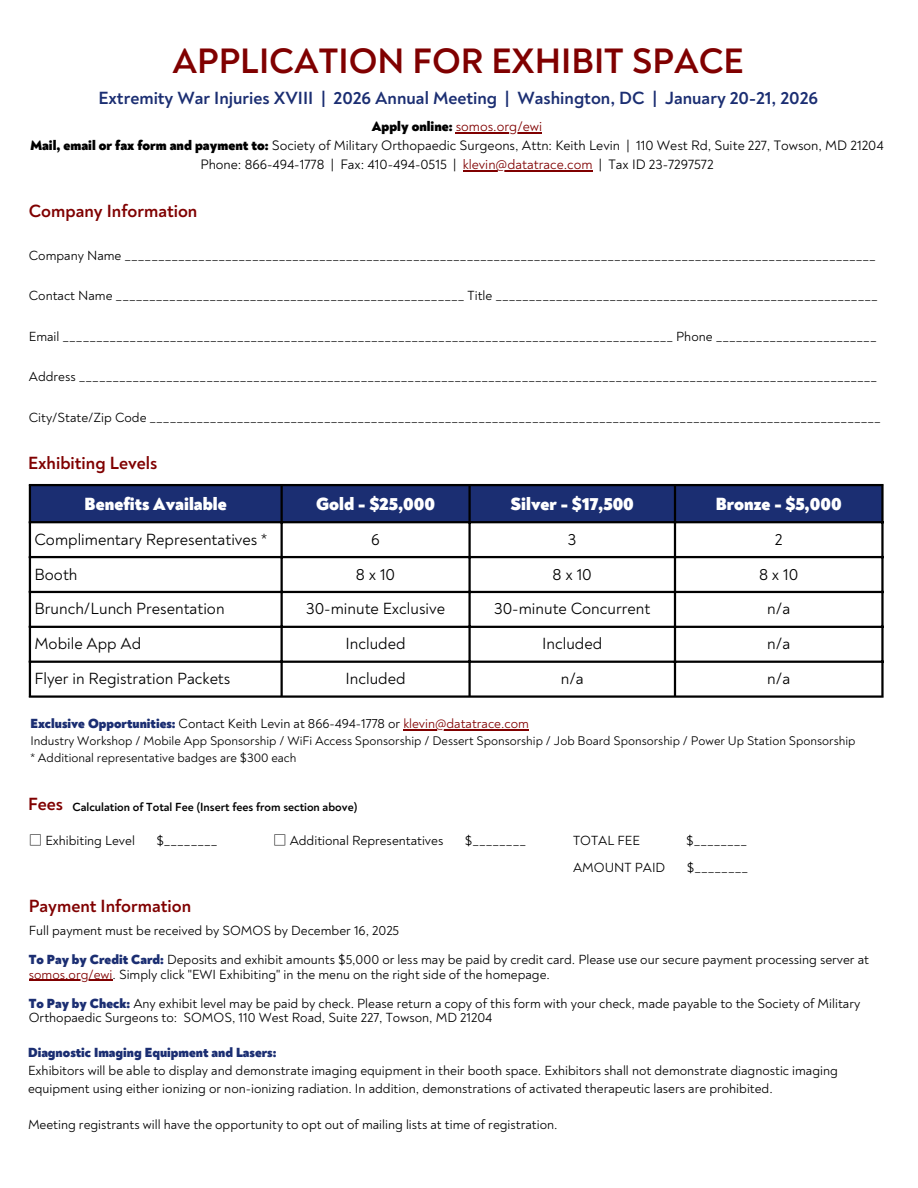
<style>
.page{position:relative;width:918px;height:1188px;background:#fff}
.page>*{position:absolute;margin:0;border:0;box-sizing:border-box;transform-origin:0 0}
.t1{font:700 36px "Noah";color:#800000}
.t2{font:700 18px "Noah";color:#1b2e72}
.t3{font:900 18px "Noah";color:#fff}
.t4{font:700 18px "Noah";color:#800000}
.t5{font:16.5px "Noah";color:#000}
.t6{font:13.95px/19.2px "Noah";color:#000}
.t7{font:13.95px "Noah";color:#800000}
.t8{font:13.5px/18px "Noah";color:#000}
.t9{font:12.75px/17px "Noah";color:#000}
.t10{font:700 12px "Noah";color:#000}
.s1{font-weight:900;color:#000}
.s2{font-weight:900}
.s3{color:#000}
.s4{font-weight:900;color:#1b2e72}
.s5{color:#800000}
.s6{font-family:"Noto Sans CJ Ksc"}
</style>
<div class="page">
<div style="left:31px;top:486px;width:850px;height:35px;background:#1b2e72"></div>
<hr style="left:29px;top:486px;width:2px;height:209px;background:#000">
<hr style="left:281px;top:486px;width:2px;height:209px;background:#000">
<hr style="left:468px;top:486px;width:3px;height:209px;background:#000">
<hr style="left:674px;top:486px;width:2px;height:209px;background:#000">
<hr style="left:881px;top:486px;width:3px;height:209px;background:#000">
<hr style="left:29px;top:484px;width:855px;height:2px;background:#000">
<hr style="left:29px;top:521px;width:855px;height:2px;background:#000">
<hr style="left:29px;top:556px;width:855px;height:2px;background:#000">
<hr style="left:29px;top:591px;width:855px;height:2px;background:#000">
<hr style="left:29px;top:626px;width:855px;height:2px;background:#000">
<hr style="left:29px;top:661px;width:855px;height:2px;background:#000">
<hr style="left:29px;top:695px;width:855px;height:3px;background:#000">
<hr style="left:456px;top:132px;width:86px;height:1px;background:#800000">
<hr style="left:463px;top:170px;width:130px;height:2px;background:#800000">
<hr style="left:29px;top:980px;width:84px;height:1px;background:#800000">
<hr style="left:403px;top:729px;width:126px;height:1px;background:#800000">
<p class="t1" style="left:173px;top:39px;width:573px">APPLICATION FOR EXHIBIT SPACE</p>
<p class="t2" style="left:98px;top:87px;width:721px">Extremity War Injuries XVIII | 2026 Annual Meeting | Washington, DC | January 20-21, 2026</p>
<p class="t7" style="left:372px;top:118px;width:172px"><span class="s1">Apply online:</span> somos.org/ewi</p>
<p class="t6" style="left:200px;top:136px;width:685px;text-indent:-170px"><span class="s2">Mail, email or fax form and payment to:</span> Society of Military Orthopaedic Surgeons, Attn: Keith Levin | 110 West Rd, Suite 227, Towson, MD 21204<br>Phone: 866-494-1778 | Fax: 410-494-0515 |</p>
<p class="t7" style="left:463px;top:156px;width:252px">klevin@datatrace.com <span class="s3">| Tax ID 23-7297572</span></p>
<p class="t4" style="left:29px;top:200px;width:170px">Company Information</p>
<p class="t8" style="left:29px;top:246px;width:849px">Company Name ________________________________________________________________________________________________________________</p>
<p class="t8" style="left:29px;top:287px;width:851px">Contact Name ____________________________________________________ Title _________________________________________________________</p>
<p class="t8" style="left:29px;top:327px;width:849px">Email ___________________________________________________________________________________________ Phone ________________________</p>
<p class="t8" style="left:29px;top:368px;width:850px">Address _______________________________________________________________________________________________________________________</p>
<h4 class="t8" style="left:29px;top:408px;width:854px">City/State/Zip Code _____________________________________________________________________________________________________________</h4>
<h2 class="t4" style="left:28px;top:452px;width:131px">Exhibiting Levels</h2>
<h1 class="t3" style="left:85px;top:493px;width:144px">Benefits Available</h1>
<h2 class="t3" style="left:316px;top:493px;width:120px">Gold - $25,000</h2>
<h4 class="t3" style="left:511px;top:493px;width:125px">Silver - $17,500</h4>
<h2 class="t3" style="left:716px;top:493px;width:127px">Bronze - $5,000</h2>
<h4 class="t5" style="left:34px;top:529px;width:234px">Complimentary Representatives *</h4>
<h4 class="t5" style="left:371px;top:529px;width:10px">6</h4>
<h4 class="t5" style="left:568px;top:529px;width:10px">3</h4>
<h4 class="t5" style="left:775px;top:529px;width:9px">2</h4>
<h4 class="t5" style="left:34px;top:564px;width:45px">Booth</h4>
<h2 class="t5" style="left:356px;top:564px;width:41px">8x10</h2>
<p class="t5" style="left:553px;top:564px;width:41px">8x10</p>
<p class="t5" style="left:759px;top:564px;width:41px">8x10</p>
<p class="t5" style="left:34px;top:599px;width:192px">Brunch/Lunch Presentation</p>
<p class="t5" style="left:306px;top:599px;width:141px">30-minute Exclusive</p>
<p class="t5" style="left:494px;top:599px;width:158px">30-minute Concurrent</p>
<p class="t5" style="left:767px;top:599px;width:25px">n/a</p>
<p class="t5" style="left:34px;top:634px;width:108px">Mobile App Ad</p>
<p class="t5" style="left:346px;top:634px;width:62px">Included</p>
<p class="t5" style="left:542px;top:634px;width:62px">Included</p>
<p class="t5" style="left:767px;top:634px;width:25px">n/a</p>
<p class="t5" style="left:34px;top:669px;width:198px">Flyer in Registration Packets</p>
<p class="t5" style="left:346px;top:669px;width:62px">Included</p>
<p class="t5" style="left:561px;top:669px;width:25px">n/a</p>
<p class="t5" style="left:767px;top:669px;width:25px">n/a</p>
<h4 class="t8" style="left:30px;top:715px;width:500px"><span class="s4">Exclusive Opportunities:</span> Contact Keith Levin at 866-494-1778 or <span class="s5">klevin@datatrace.com</span></h4>
<h4 class="t9" style="left:30px;top:733px;width:827px">Industry Workshop / Mobile App Sponsorship / WiFi Access Sponsorship / Dessert Sponsorship / Job Board Sponsorship / Power Up Station Sponsorship * Additional representative badges are $300 each</h4>
<h4 class="t10" style="left:72px;top:800px;width:287px">Calculation of Total Fee (Insert fees from section above)</h4>
<h4 class="t8" style="left:29px;top:832px;width:108px"><span class="s6">□</span> Exhibiting Level</h4>
<h4 class="t8" style="left:156px;top:832px;width:62px">$________</h4>
<p class="t8" style="left:573px;top:832px;width:68px">TOTAL FEE</p>
<p class="t8" style="left:686px;top:832px;width:63px">$________</p>
<p class="t8" style="left:573px;top:859px;width:94px">AMOUNT PAID</p>
<p class="t8" style="left:687px;top:859px;width:63px">$________</p>
<h2 class="t4" style="left:28px;top:793px;width:36px">Fees</h2>
<p class="t8" style="left:273px;top:832px;width:172px"><span class="s6">□</span> Additional Representatives</p>
<p class="t8" style="left:465px;top:832px;width:63px">$________</p>
<p class="t4" style="left:29px;top:895px;width:164px">Payment Information</p>
<h4 class="t8" style="left:29px;top:921px;width:372px">Full payment must be received by SOMOS by December 16, 2025</h4>
<h4 class="t8" style="left:29px;top:951px;width:842px"><span class="s4">To Pay by Credit Card:</span> Deposits and exhibit amounts $5,000 or less may be paid by credit card. Please use our secure payment processing server at</h4>
<h3 class="t8" style="left:29px;top:960px;width:833px;line-height:29.2px"><span class="s5">somos.org/ewi</span>. Simply click "EWI Exhibiting" in the menu on the right side of the homepage.<br><span class="s4">To Pay by Check:</span> Any exhibit level may be paid by check. Please return a copy of this form with your check, made payable to the Society of Military</h3>
<h3 class="t8" style="left:29px;top:1009px;width:465px">Orthopaedic Surgeons to: SOMOS, 110 West Road, Suite 227, Towson, MD 21204</h3>
<h2 class="t8" style="left:28px;top:1043px;width:811px"><span class="s4">Diagnostic Imaging Equipment and Lasers:<br></span>Exhibitors will be able to display and demonstrate imaging equipment in their booth space. Exhibitors shall not demonstrate diagnostic imaging equipment using either ionizing or non-ionizing radiation. In addition, demonstrations of activated therapeutic lasers are prohibited.</h2>
<p class="t8" style="left:28px;top:1115px;width:531px">Meeting registrants will have the opportunity to opt out of mailing lists at time of registration.</p>
</div>
